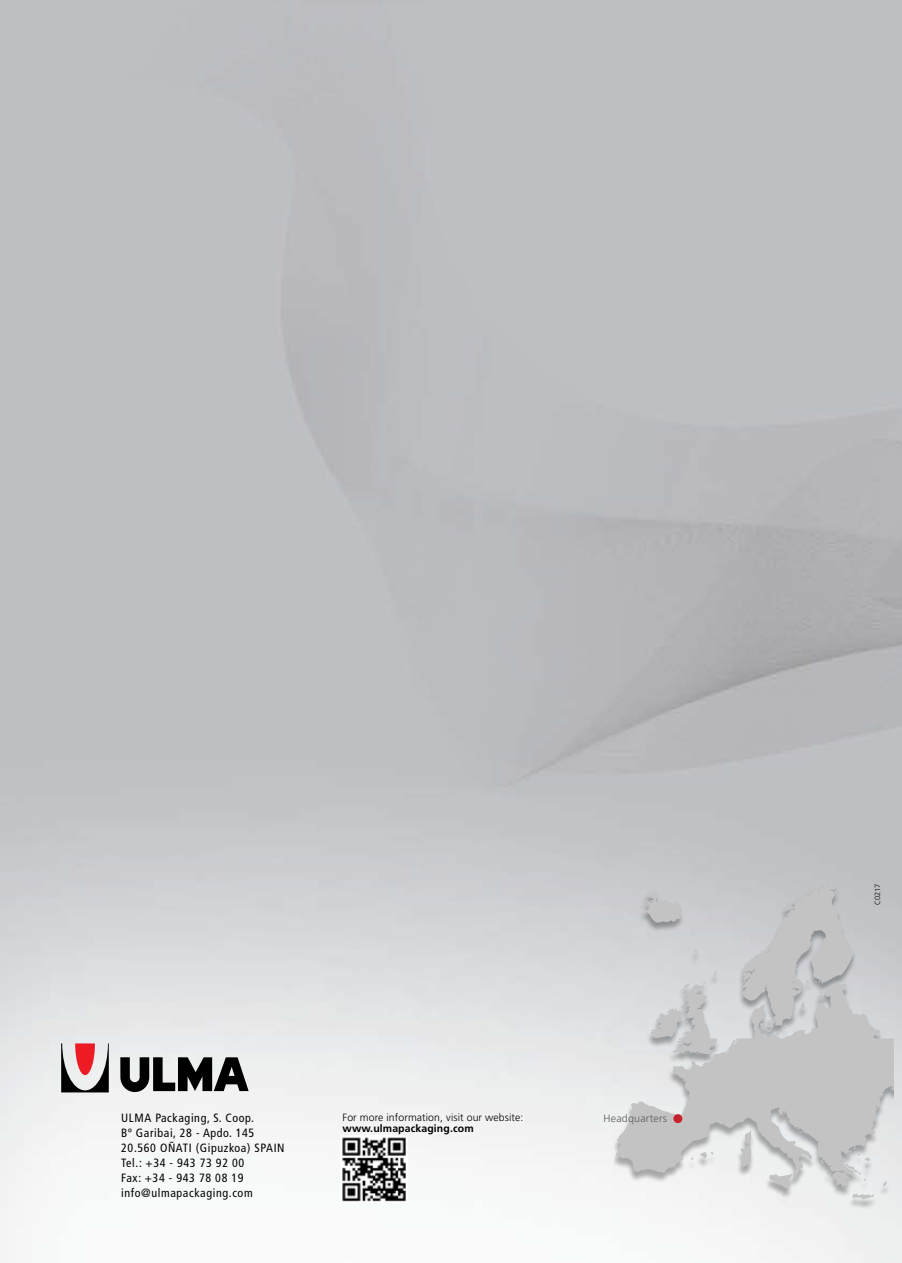
<style>
.page{position:relative;width:902px;height:1263px;background:#fff}
.page>*{position:absolute;margin:0;border:0;box-sizing:border-box;transform-origin:0 0}
.t1{font:condensed 12px/15px "Frutiger LT Std";letter-spacing:.05em;color:#000}
.t2{font:300 10.65px "Frutiger LT Std";letter-spacing:.02em;color:#5b5c5e}
.t3{font:300 10.5px "Frutiger LT Std";letter-spacing:.01em;color:#000}
.t4{font:700 10.5px "Frutiger LT Std";letter-spacing:.01em;color:#000}
.t5{font:300 7.5px "Frutiger LT Std";color:#000}
</style>
<div class="page">
<img style="left:342px;top:1137px;width:64px;height:65px">
<svg style="left:61px;top:1043px;width:48px;height:49px;background:#ac8284"></svg>
<svg style="left:120px;top:1057px;width:128px;height:35px"></svg>
<div style="left:614px;top:883px;width:279px;height:326px;background:#000;opacity:.31"></div>
<svg style="left:615px;top:882px;width:278px;height:317px;background:#cccecf"></svg>
<div style="left:673px;top:1114px;width:9px;height:9px;background:#c9212b;border-radius:50%"></div>
<p class="t1" style="left:121px;top:1111px;width:165px">ULMA Packaging, S. Coop.<br>Bº Garibai, 28 - Apdo. 145<br>20.560 OÑATI (Gipuzkoa) SPAIN<br>Tel.: +34 - 943 73 92 00<br>Fax: +34 - 943 78 08 19 info@ulmapackaging.com</p>
<p class="t3" style="left:342px;top:1111px;width:182px">For more information, visit our website:</p>
<p class="t4" style="left:342px;top:1122px;width:133px">www.ulmapackaging.com</p>
<p class="t2" style="left:603px;top:1112px;width:65px">Headquarters</p>
<p class="t5" style="left:873px;top:905px;width:23px;rotate:-90deg">C0217</p>
</div>
